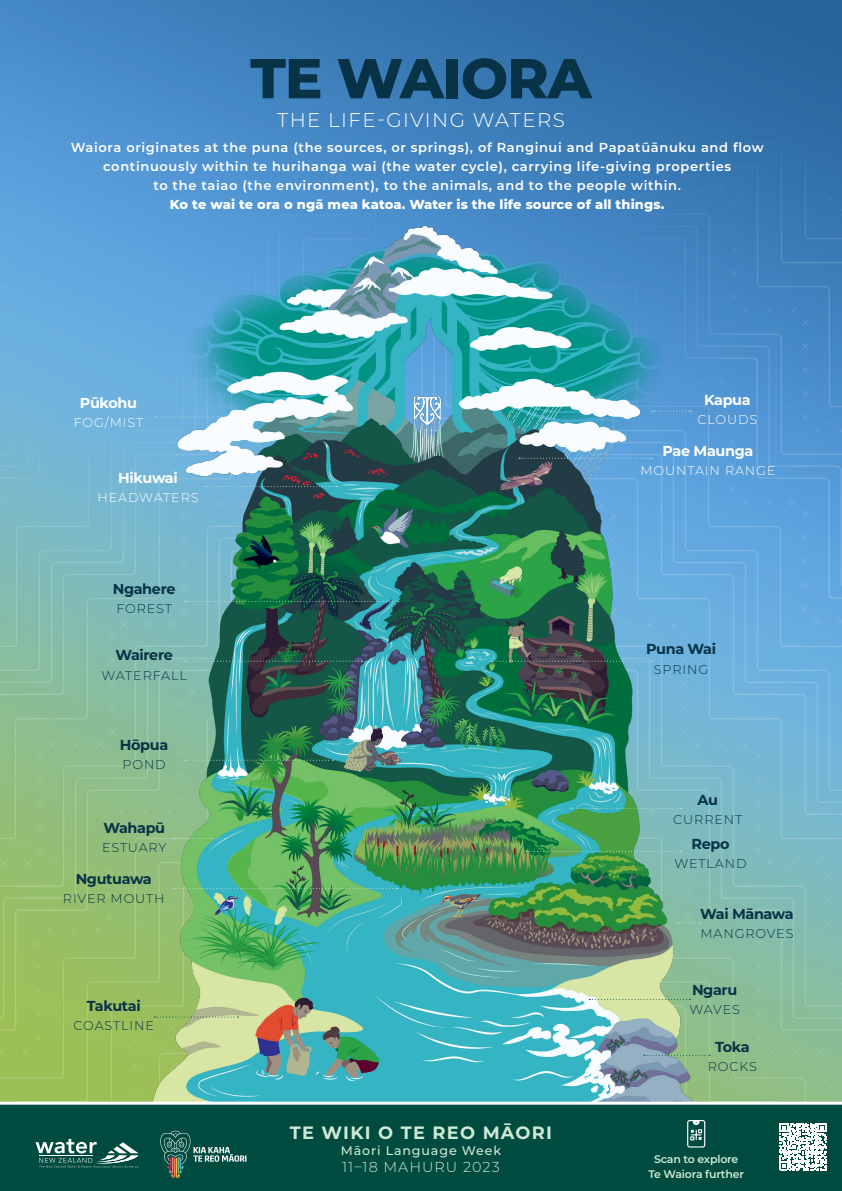
<style>
.page{position:relative;width:842px;height:1191px;background:#fff}
.page>*{position:absolute;margin:0;border:0;box-sizing:border-box;transform-origin:0 0}
.t1{font:800 56.2px "Montserrat";letter-spacing:-.02em;color:#083347}
.t2{font:300 19.8px "Montserrat";letter-spacing:.07em;color:#fff}
.t3{font:700 17.8px "Montserrat";letter-spacing:.07em;color:#d0e9d6}
.t4{font:700 14.4px "Montserrat";letter-spacing:-.025em;color:#083347}
.t5{font:700 14.4px "Montserrat";letter-spacing:-.025em;color:#fff}
.t6{font:300 14.4px "Montserrat";letter-spacing:.07em;color:#d0e9d6}
.t7{font:600 13px/19px "Montserrat";letter-spacing:.05em;color:#fff;text-align:center}
.t8{font:800 13px "Montserrat";letter-spacing:.01em;color:#fff}
.t9{font:300 12.7px "Montserrat";letter-spacing:.07em;color:#083347}
.t10{font:300 12.7px "Montserrat";letter-spacing:.07em;color:#fff}
.t11{font:500 12.6px "Montserrat";letter-spacing:.07em;color:#d0e9d6}
.t12{font:600 11px/15px "Montserrat";letter-spacing:-.02em;color:#d0e9d6;text-align:center}
</style>
<div class="page">
<img style="left:0;top:0;width:842px;height:198px">
<img style="left:0;top:198px;width:842px;height:903px">
<div style="left:0;top:1101px;width:842px;height:90px;background:#004b3f"></div>
<svg style="left:36px;top:1139px;width:102px;height:28px"></svg>
<svg style="left:160px;top:1130px;width:86px;height:47px;background:#236155"></svg>
<svg style="left:779px;top:1123px;width:48px;height:47px"></svg>
<svg style="left:687px;top:1120px;width:18px;height:27px"></svg>
<svg style="left:185px;top:601px;width:213px;height:1px"></svg>
<svg style="left:204px;top:486px;width:134px;height:1px"></svg>
<svg style="left:519px;top:458px;width:133px;height:1px"></svg>
<svg style="left:491px;top:660px;width:161px;height:1px"></svg>
<svg style="left:570px;top:807px;width:111px;height:1px"></svg>
<svg style="left:526px;top:851px;width:155px;height:1px"></svg>
<svg style="left:677px;top:922px;width:24px;height:1px"></svg>
<svg style="left:589px;top:999px;width:101px;height:1px"></svg>
<svg style="left:644px;top:1054px;width:66px;height:1px"></svg>
<svg style="left:652px;top:411px;width:39px;height:1px"></svg>
<svg style="left:154px;top:416px;width:68px;height:1px"></svg>
<svg style="left:184px;top:660px;width:179px;height:1px"></svg>
<svg style="left:184px;top:759px;width:149px;height:1px"></svg>
<svg style="left:174px;top:838px;width:52px;height:1px"></svg>
<svg style="left:174px;top:888px;width:224px;height:1px"></svg>
<svg style="left:154px;top:1016px;width:84px;height:1px"></svg>
<p class="t1" style="left:250px;top:37px;width:343px">TE WAIORA</p>
<p class="t2" style="left:277px;top:106px;width:289px">THE LIFE-GIVING WATERS</p>
<p class="t7" style="left:71px;top:138px;width:694px">Waiora originates at the puna (the sources, or springs), of Ranginui and Papatūānuku and flow continuously within te hurihanga wai (the water cycle), carrying life-giving properties<br>to the taiao (the environment), to the animals, and to the people within.</p>
<p class="t8" style="left:170px;top:195px;width:496px">Ko te wai te ora o ngā mea katoa. Water is the life source of all things.</p>
<p class="t5" style="left:80px;top:393px;width:59px">Pūkohu</p>
<p class="t10" style="left:74px;top:414px;width:71px">FOG/MIST</p>
<p class="t5" style="left:118px;top:467px;width:61px">Hikuwai</p>
<p class="t10" style="left:98px;top:489px;width:102px">HEADWATERS</p>
<p class="t4" style="left:113px;top:578px;width:64px">Ngahere</p>
<p class="t9" style="left:116px;top:600px;width:57px">FOREST</p>
<p class="t4" style="left:115px;top:645px;width:59px">Wairere</p>
<p class="t9" style="left:101px;top:666px;width:87px">WATERFALL</p>
<p class="t4" style="left:120px;top:734px;width:50px">Hōpua</p>
<p class="t9" style="left:122px;top:756px;width:45px">POND</p>
<p class="t4" style="left:103px;top:817px;width:63px">Wahapū</p>
<p class="t9" style="left:102px;top:838px;width:66px">ESTUARY</p>
<p class="t4" style="left:76px;top:868px;width:78px">Ngutuawa</p>
<p class="t9" style="left:63px;top:889px;width:103px">RIVER MOUTH</p>
<p class="t4" style="left:87px;top:995px;width:56px">Takutai</p>
<p class="t9" style="left:73px;top:1017px;width:82px">COASTLINE</p>
<p class="t5" style="left:704px;top:390px;width:48px">Kapua</p>
<p class="t10" style="left:697px;top:411px;width:61px">CLOUDS</p>
<p class="t5" style="left:663px;top:440px;width:92px">Pae Maunga</p>
<p class="t10" style="left:640px;top:462px;width:136px">MOUNTAIN RANGE</p>
<p class="t4" style="left:646px;top:639px;width:72px">Puna Wai</p>
<p class="t9" style="left:654px;top:660px;width:56px">SPRING</p>
<p class="t4" style="left:697px;top:789px;width:22px">Au</p>
<p class="t9" style="left:673px;top:811px;width:70px">CURRENT</p>
<p class="t4" style="left:691px;top:833px;width:39px">Repo</p>
<p class="t9" style="left:674px;top:855px;width:74px">WETLAND</p>
<p class="t4" style="left:700px;top:903px;width:95px">Wai Mānawa</p>
<p class="t9" style="left:700px;top:924px;width:94px">MANGROVES</p>
<p class="t4" style="left:692px;top:979px;width:47px">Ngaru</p>
<p class="t9" style="left:689px;top:1000px;width:52px">WAVES</p>
<p class="t4" style="left:715px;top:1036px;width:36px">Toka</p>
<p class="t9" style="left:708px;top:1057px;width:51px">ROCKS</p>
<p class="t3" style="left:290px;top:1119px;width:264px">TE WIKI O TE REO MĀORI</p>
<p class="t11" style="left:341px;top:1142px;width:162px">Māori Language Week</p>
<p class="t6" style="left:342px;top:1157px;width:159px">11–18 MAHURU 2023</p>
<p class="t12" style="left:648px;top:1151px;width:97px">Scan to explore<br>Te Waiora further</p>
</div>
